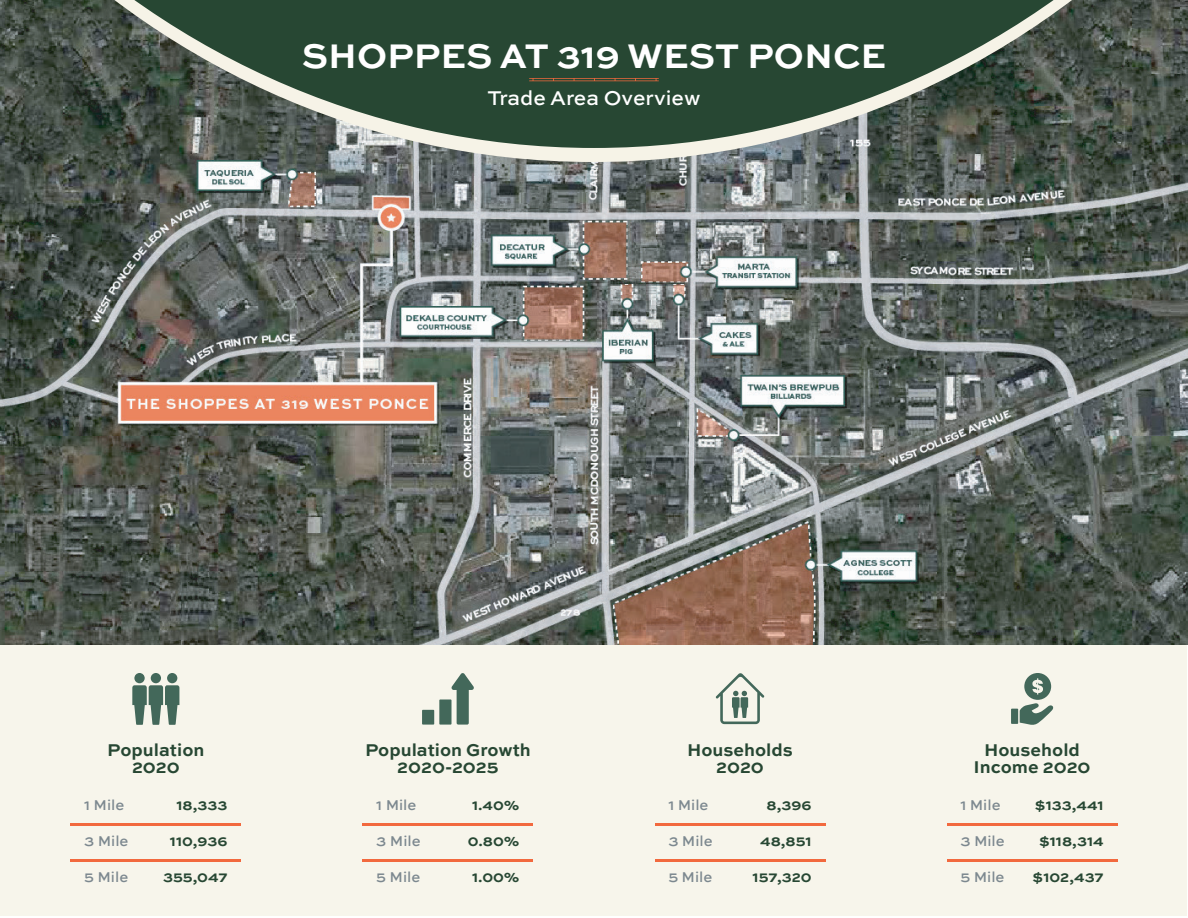
<style>
.page{position:relative;width:1188px;height:918px;background:#fff}
.page>*{position:absolute;margin:0;border:0;box-sizing:border-box;transform-origin:0 0}
.t1{font:700 36px "Sweet Sans";color:#fff}
.t2{font:500 21px "Sweet Sans";color:#fff}
.t3{font:700 18px/16.5px "Sweet Sans";color:#274733;text-align:center}
.t4{font:700 15px "Sweet Sans";color:#274733}
.t5{font:500 15px "Sweet Sans";color:#7c888f}
</style>
<div class="page">
<img style="left:1px;top:148px;width:1187px;height:497px">
<svg style="left:0;top:148px;width:1187px;height:14px;background:#727974"></svg>
<div style="left:1px;top:645px;width:1186px;height:270px;background:#f6f3e7"></div>
<div style="left:439px;top:700px;width:13px;height:25px;background:#43685a"></div>
<div style="left:422px;top:710px;width:12px;height:15px;background:#43685a"></div>
<svg style="left:451px;top:673px;width:23px;height:52px"></svg>
<hr style="left:363px;top:823px;width:170px;height:3px;background:#f2693e">
<hr style="left:363px;top:859px;width:170px;height:3px;background:#f2693e">
<svg style="left:716px;top:673px;width:48px;height:51px"></svg>
<hr style="left:655px;top:823px;width:170px;height:3px;background:#f2693e">
<hr style="left:655px;top:859px;width:170px;height:3px;background:#f2693e">
<div style="left:1011px;top:709px;width:7px;height:15px;background:#43685a"></div>
<svg style="left:1020px;top:673px;width:34px;height:52px"></svg>
<hr style="left:947px;top:823px;width:170px;height:3px;background:#f2693e">
<hr style="left:947px;top:859px;width:170px;height:3px;background:#f2693e">
<hr style="left:71px;top:823px;width:170px;height:3px;background:#f2693e">
<hr style="left:71px;top:859px;width:170px;height:3px;background:#f2693e">
<div style="left:167px;top:673px;width:10px;height:10px;background:#43685a;border-radius:50%"></div>
<div style="left:151px;top:673px;width:10px;height:10px;background:#43685a;border-radius:50%"></div>
<div style="left:134px;top:673px;width:11px;height:10px;background:#43685a;border-radius:50%"></div>
<svg style="left:132px;top:685px;width:47px;height:40px"></svg>
<svg style="left:0;top:0;width:1188px;height:148px;background:#425748"></svg>
<svg style="left:529px;top:78px;width:130px;height:3px"></svg>
<h1 class="t1" style="left:302px;top:35px;width:586px">SHOPPES AT 319 WEST PONCE</h1>
<h2 class="t2" style="left:488px;top:86px;width:215px">Trade Area Overview</h2>
<p class="t3" style="left:107px;top:743px;width:99px">Population<br>2020</p>
<p class="t5" style="left:84px;top:797px;width:42px">1 Mile</p>
<p class="t4" style="left:176px;top:797px;width:53px">18,333</p>
<p class="t5" style="left:84px;top:832px;width:46px">3 Mile</p>
<p class="t4" style="left:170px;top:832px;width:59px">110,936</p>
<p class="t5" style="left:84px;top:868px;width:46px">5 Mile</p>
<p class="t4" style="left:163px;top:868px;width:66px">355,047</p>
<p class="t3" style="left:365px;top:742px;width:167px">Population Growth<br>2020-2025</p>
<p class="t5" style="left:376px;top:797px;width:42px">1 Mile</p>
<p class="t4" style="left:472px;top:796px;width:49px">1.40%</p>
<p class="t5" style="left:376px;top:832px;width:46px">3 Mile</p>
<p class="t4" style="left:468px;top:832px;width:53px">0.80%</p>
<p class="t5" style="left:376px;top:868px;width:46px">5 Mile</p>
<p class="t4" style="left:472px;top:868px;width:49px">1.00%</p>
<p class="t3" style="left:687px;top:742px;width:107px">Households<br>2020</p>
<p class="t5" style="left:668px;top:796px;width:42px">1 Mile</p>
<p class="t4" style="left:767px;top:796px;width:47px">8,396</p>
<p class="t5" style="left:668px;top:832px;width:46px">3 Mile</p>
<p class="t4" style="left:760px;top:832px;width:53px">48,851</p>
<p class="t5" style="left:668px;top:868px;width:46px">5 Mile</p>
<p class="t4" style="left:753px;top:868px;width:61px">157,320</p>
<p class="t3" style="left:974px;top:743px;width:118px">Household<br>Income 2020</p>
<p class="t5" style="left:960px;top:797px;width:42px">1 Mile</p>
<p class="t4" style="left:1035px;top:797px;width:70px">$133,441</p>
<p class="t5" style="left:960px;top:832px;width:46px">3 Mile</p>
<p class="t4" style="left:1039px;top:832px;width:66px">$118,314</p>
<p class="t5" style="left:960px;top:868px;width:46px">5 Mile</p>
<p class="t4" style="left:1033px;top:868px;width:73px">$102,437</p>
</div>
